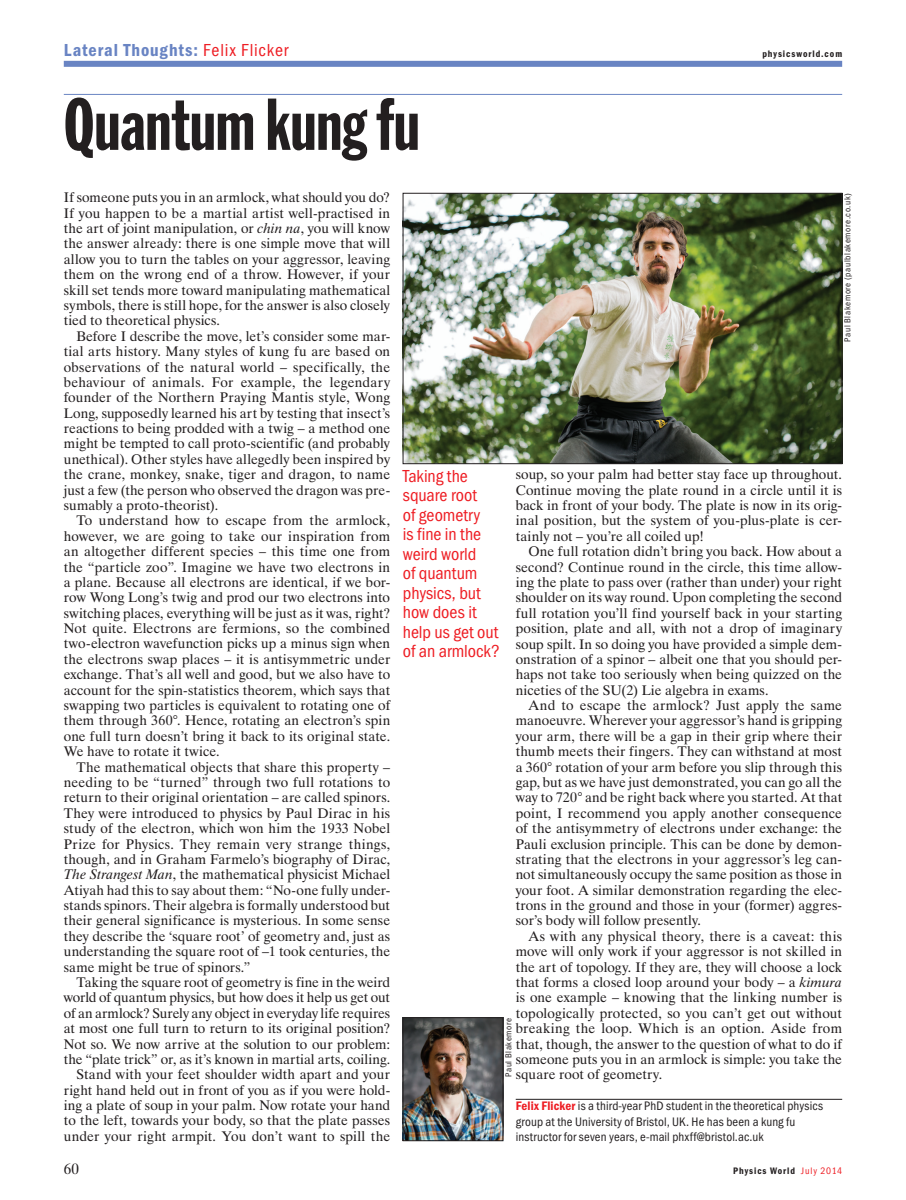
<style>
.page{position:relative;width:906px;height:1200px;background:#fff}
.page>*{position:absolute;margin:0;border:0;box-sizing:border-box;transform-origin:0 0}
.t1{font:72px "Franklin Gothic Extra Cond";letter-spacing:.005em;color:#231f20}
.t2{font:18px/19.5px "Franklin Got Cd Io P";letter-spacing:-.005em;color:#ee1d23}
.t3{font:600 18px "Franklin Got Cd Io P";letter-spacing:.05em;color:#6984c3}
.t4{font:15px "Dutch 801 BT";color:#231f20}
.t5{font:13.8px/15.3px "Dutch 801 BT";color:#231f20;text-align:justify}
.t6{font:12.75px/15.5px "Franklin Got Cd Io P";letter-spacing:.015em;color:#231f20}
.t7{font:600 9.75px "Franklin Got Cd Io P";letter-spacing:.1em;color:#231f20}
.t8{font:9px "Franklin Got Cd Io P";letter-spacing:.07em;color:#231f20}
.s1{font-weight:400;color:#ee1d23}
.s2{font-style:italic}
.s3{font-weight:600;color:#ee1d23}
</style>
<div class="page">
<div style="left:64px;top:61px;width:778px;height:6px;background:#6984c3"></div>
<hr style="left:64px;top:94px;width:778px;height:1px;background:#6984c3">
<hr style="left:516px;top:1098px;width:326px;height:1px;background:#231f20">
<img style="left:405px;top:195px;width:435px;height:267px">
<div style="left:403px;top:193px;width:439px;height:271px;border:1px solid #231f20"></div>
<img style="left:405px;top:1019px;width:96px;height:119px">
<div style="left:403px;top:1017px;width:100px;height:123px;border:1px solid #231f20"></div>
<h2 class="t3" style="left:64px;top:40px;width:226px">Lateral Thoughts: <span class="s1">Felix Flicker</span></h2>
<h1 class="t1" style="left:64px;top:86px;width:357px">Quantum kung fu</h1>
<p class="t7" style="left:762px;top:48px;width:81px">physicsworld.com</p>
<p class="t5" style="left:64px;top:190px;width:328px">If someone puts you in an armlock, what should you do?<br>If you happen to be a martial artist well-practised in the art of joint manipulation, or <span class="s2">chin na</span>, you will know the answer already: there is one simple move that will allow you to turn the tables on your aggressor, leaving them on the wrong end of a throw. However, if your skill set tends more toward manipulating mathematical symbols, there is still hope, for the answer is also closely tied to theoretical physics.</p>
<p class="t5" style="left:64px;top:328px;width:328px;text-indent:13px">Before I describe the move, let’s consider some mar&shy;tial arts history. Many styles of kung fu are based on observations of the natural world – specifically, the behaviour of animals. For example, the legendary founder of the Northern Praying Mantis style, Wong Long, supposedly learned his art by testing that insect’s reactions to being prodded with a twig – a method one might be tempted to call proto-scientific (and probably unethical). Other styles have allegedly been inspired by the crane, monkey, snake, tiger and dragon, to name just a few (the person who observed the dragon was pre&shy;sumably a proto-theorist).</p>
<p class="t5" style="left:64px;top:512px;width:328px;text-indent:13px">To understand how to escape from the armlock, however, we are going to take our inspiration from an altogether different species – this time one from the “particle zoo”. Imagine we have two electrons in a plane. Because all electrons are identical, if we bor&shy;row Wong Long’s twig and prod our two electrons into switching places, everything will be just as it was, right?<br>Not quite. Electrons are fermions, so the combined two-electron wavefunction picks up a minus sign when the electrons swap places – it is antisymmetric under exchange. That’s all well and good, but we also have to account for the spin-statistics theorem, which says that swapping two particles is equivalent to rotating one of them through 360°. Hence, rotating an electron’s spin one full turn doesn’t bring it back to its original state.<br>We have to rotate it twice.</p>
<p class="t5" style="left:64px;top:758px;width:328px;text-indent:13px">The mathematical objects that share this property – needing to be “turned” through two full rotations to return to their original orientation – are called spinors.<br>They were introduced to physics by Paul Dirac in his study of the electron, which won him the 1933 Nobel Prize for Physics. They remain very strange things, though, and in Graham Farmelo’s biography of Dirac, <span class="s2">The Strangest Man</span>, the mathematical physicist Michael Atiyah had this to say about them: “No-one fully under&shy;stands spinors. Their algebra is formally understood but their general significance is mysterious. In some sense they describe the ‘square root’ of geometry and, just as understanding the square root of –1 took centuries, the same might be true of spinors.”</p>
<p class="t5" style="left:64px;top:974px;width:328px;text-align:right">Taking the square root of geometry is fine in the weird world of quantum physics, but how does it help us get out of an armlock? Surely any object in everyday life requires at most one full turn to return to its original position?<br>Not so. We now arrive at the solution to our problem: the “plate trick” or, as it’s known in martial arts, coiling.<br>Stand with your feet shoulder width apart and your right hand held out in front of you as if you were hold&shy;ing a plate of soup in your palm. Now rotate your hand to the left, towards your body, so that the plate passes under your right armpit. You don’t want to spill the</p>
<p class="t8" style="left:842px;top:342px;width:150px;rotate:-90deg">Paul Blakemore (paulblakemore.co.uk)</p>
<p class="t5" style="left:516px;top:466px;width:328px">soup, so your palm had better stay face up throughout.<br>Continue moving the plate round in a circle until it is back in front of your body. The plate is now in its orig&shy;inal position, but the system of you-plus-plate is cer&shy;tainly not – you’re all coiled up!</p>
<p class="t5" style="left:516px;top:543px;width:328px;text-indent:13px">One full rotation didn’t bring you back. How about a second? Continue round in the circle, this time allow&shy;ing the plate to pass over (rather than under) your right shoulder on its way round. Upon completing the second full rotation you’ll find yourself back in your starting position, plate and all, with not a drop of imaginary soup spilt. In so doing you have provided a simple dem&shy;onstration of a spinor – albeit one that you should per&shy;haps not take too seriously when being quizzed on the niceties of the SU(2) Lie algebra in exams.</p>
<p class="t5" style="left:516px;top:697px;width:328px;text-indent:13px">And to escape the armlock? Just apply the same manoeuvre. Wherever your aggressor’s hand is gripping your arm, there will be a gap in their grip where their thumb meets their fingers. They can withstand at most a 360° rotation of your arm before you slip through this gap, but as we have just demonstrated, you can go all the way to 720° and be right back where you started. At that point, I recommend you apply another consequence of the antisymmetry of electrons under exchange: the Pauli exclusion principle. This can be done by demon&shy;strating that the electrons in your aggressor’s leg can&shy;not simultaneously occupy the same position as those in your foot. A similar demonstration regarding the elec&shy;trons in the ground and those in your (former) aggres&shy;sor’s body will follow presently.</p>
<p class="t5" style="left:516px;top:928px;width:328px;text-indent:13px">As with any physical theory, there is a caveat: this move will only work if your aggressor is not skilled in the art of topology. If they are, they will choose a lock that forms a closed loop around your body – a <span class="s2">kimura </span>is one example – knowing that the linking number is topologically protected, so you can’t get out without breaking the loop. Which is an option. Aside from that, though, the answer to the question of what to do if someone puts you in an armlock is simple: you take the square root of geometry.</p>
<p class="t6" style="left:516px;top:1097px;width:309px"><span class="s3">Felix Flicker</span> is a third-year PhD student in the theoretical physics group at the University of Bristol, UK. He has been a kung fu instructor for seven years, e-mail phxff@bristol.ac.uk</p>
<h2 class="t2" style="left:403px;top:466px;width:99px">Taking the square root<br>of geometry<br>is fine in the weird world<br>of quantum physics, but how does it help us get out of an armlock?</h2>
<p class="t8" style="left:503px;top:1076px;width:61px;rotate:-90deg">Paul Blakemore</p>
<p class="t4" style="left:64px;top:1159px;width:17px">60</p>
<p class="t7" style="left:733px;top:1165px;width:111px">Physics World <span class="s1">July 2014</span></p>
</div>
